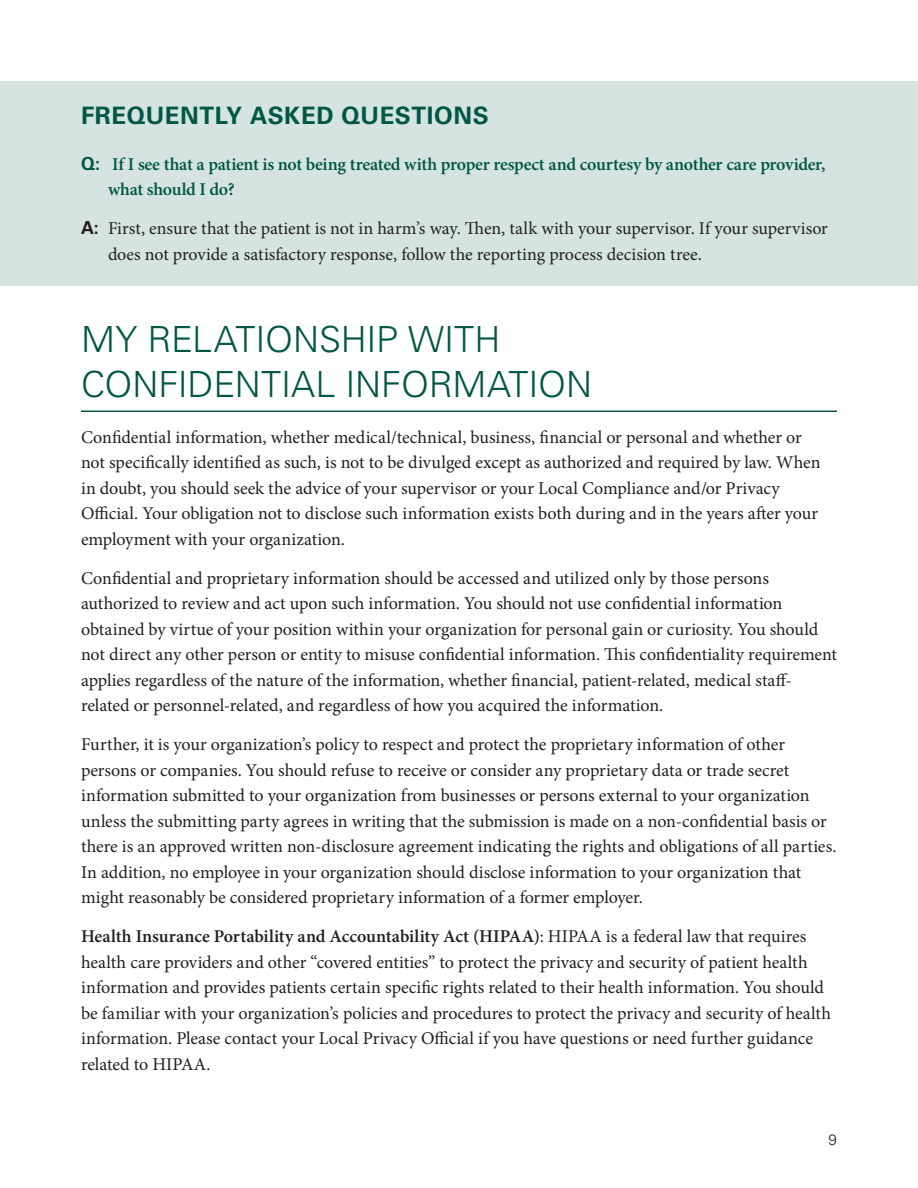
<style>
.page{position:relative;width:918px;height:1188px;background:#fff}
.page>*{position:absolute;margin:0;border:0;box-sizing:border-box;transform-origin:0 0}
.t1{font:300 36px "Univers LT Std";letter-spacing:-.01em;color:#005746}
.t2{font:700 24px "Univers LT Std";letter-spacing:.025em;color:#005746}
.t3{font:18px/25.5px "Minion Pro";letter-spacing:-.005em;color:#231f20}
.t4{font:600 18px/25.5px "Minion Pro";letter-spacing:-.015em;color:#005746}
.t5{font:300 15px "Univers LT Std";color:#231f20}
.s1{font-family:"Univers LT Std";font-weight:700}
.s2{font-weight:600}
</style>
<div class="page">
<div style="left:0;top:81px;width:918px;height:204px;background:#d6e4e1"></div>
<hr style="left:81px;top:411px;width:756px;height:1px;background:#005746">
<h2 class="t2" style="left:81px;top:102px;width:83px">FREQUEN</h2>
<h2 class="t2" style="left:199px;top:102px;width:179px">TLY AS KED QUES</h2>
<h2 class="t2" style="left:411px;top:102px;width:32px">TIONS</h2>
<p class="t4" style="left:108px;top:151px;width:719px;text-indent:-27px"><span class="s1">Q:</span> If I see that a patient is not being treated with proper respect and courtesy by another care provider, what should I do?</p>
<p class="t3" style="left:108px;top:216px;width:721px;text-indent:-27px"><span class="s1">A:</span> First, ensure that the patient is not in harm’s way. Then, talk with your supervisor. If your supervisor does not provide a satisfactory response, follow the reporting process decision tree.</p>
<h1 class="t1" style="left:81px;top:318px;width:112px">MY RELATIONSHIP</h1>
<h1 class="t1" style="left:408px;top:318px;width:24px">WITH</h1>
<h1 class="t1" style="left:81px;top:363px;width:46px">CONFIDENTIAL</h1>
<h1 class="t1" style="left:346px;top:363px;width:34px">INFORMATION</h1>
<p class="t3" style="left:81px;top:424px;width:741px">Confidential information, whether medical/technical, business, financial or personal and whether or not specifically identified as such, is not to be divulged except as authorized and required by law. When in doubt, you should seek the advice of your supervisor or your Local Compliance and/or Privacy Official. Your obligation not to disclose such information exists both during and in the years after your employment with your organization.</p>
<p class="t3" style="left:81px;top:565px;width:758px">Confidential and proprietary information should be accessed and utilized only by those persons authorized to review and act upon such information. You should not use confidential information obtained by virtue of your position within your organization for personal gain or curiosity. You should not direct any other person or entity to misuse confidential information. This confidentiality requirement applies regardless of the nature of the information, whether financial, patient-related, medical staff&shy;related or personnel-related, and regardless of how you acquired the information.</p>
<p class="t3" style="left:81px;top:732px;width:757px">Further, it is your organization’s policy to respect and protect the proprietary information of other persons or companies. You should refuse to receive or consider any proprietary data or trade secret information submitted to your organization from businesses or persons external to your organization unless the submitting party agrees in writing that the submission is made on a non-confidential basis or there is an approved written non-disclosure agreement indicating the rights and obligations of all parties.<br>In addition, no employee in your organization should disclose information to your organization that might reasonably be considered proprietary information of a former employer.</p>
<p class="t3" style="left:81px;top:924px;width:752px"><span class="s2">Health Insurance Portability and Accountability Act (HIPAA)</span>: HIPAA is a federal law that requires health care providers and other “covered entities” to protect the privacy and security of patient health information and provides patients certain specific rights related to their health information. You should be familiar with your organization’s policies and procedures to protect the privacy and security of health information. Please contact your Local Privacy Official if you have questions or need further guidance related to HIPAA.</p>
<p class="t5" style="left:829px;top:1131px;width:10px">9</p>
</div>
